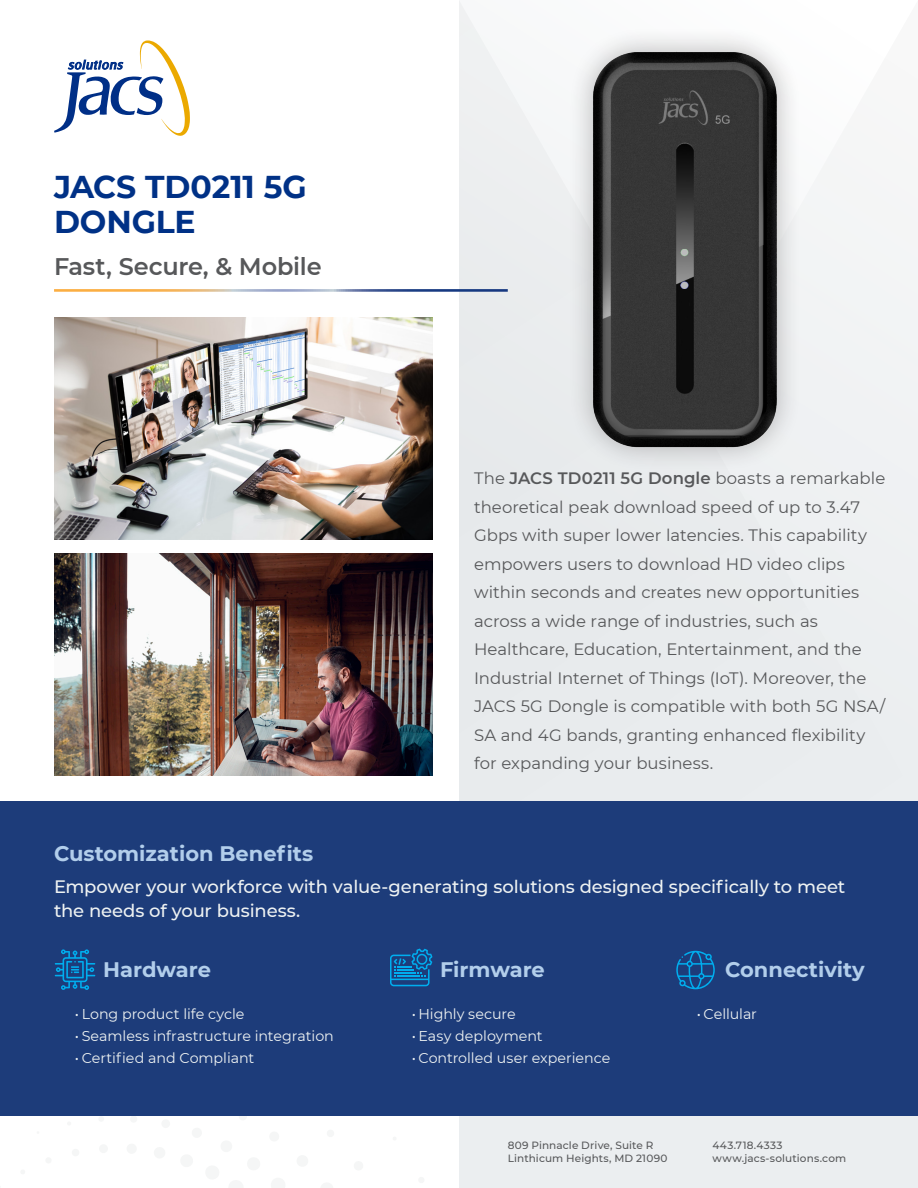
<style>
.page{position:relative;width:918px;height:1188px;background:#fff}
.page>*{position:absolute;margin:0;border:0;box-sizing:border-box;transform-origin:0 0}
.Device_Name{font:700 31.5px/34.5px "Montserrat";letter-spacing:-.005em;color:#003186}
.Subtitle{font:600 24px "Montserrat";letter-spacing:-.01em;color:#57585a}
.Header_with_Icon__Left_Indent{font:700 21px "Montserrat";color:#b2ceeb}
.Customization_Header{font:700 21px "Montserrat";color:#b2ceeb}
.Customization_Body{font:500 18px/24px "Montserrat";letter-spacing:-.01em;color:#eef2f2}
.Product_Description{font:16.5px/28.5px "Montserrat";color:#57585a}
.t1{font:14.25px "Montserrat";color:#eef2f2}
.t2{font:500 10.5px "Montserrat";letter-spacing:.015em;color:#57585a}
.t3{font:500 10.5px "Montserrat";letter-spacing:.035em;color:#57585a}
.s1{font-weight:600}
</style>
<div class="page">
<div style="left:126px;top:1143px;width:11px;height:11px;background:#f5f6f6;border-radius:50%"></div>
<div style="left:99px;top:1144px;width:9px;height:9px;background:#f5f6f6;border-radius:50%"></div>
<div style="left:130px;top:1115px;width:7px;height:8px;background:#f5f6f6;border-radius:50%"></div>
<div style="left:459px;top:0;width:459px;height:1188px;background:#ebeef0"></div>
<svg style="left:460px;top:0;width:458px;height:202px;fill:#f7f8f8"></svg>
<svg style="left:54px;top:40px;width:136px;height:96px"></svg>
<div style="left:0;top:801px;width:918px;height:315px;background:#1d3c7a"></div>
<img style="left:54px;top:553px;width:378px;height:222px">
<img style="left:54px;top:318px;width:378px;height:222px">
<svg style="left:55px;top:949px;width:40px;height:41px"></svg>
<svg style="left:390px;top:949px;width:42px;height:37px"></svg>
<svg style="left:676px;top:951px;width:39px;height:38px"></svg>
<div style="left:567px;top:26px;width:235px;height:446px;background:#231f20;opacity:.28"></div>
<img style="left:577px;top:40px;width:209px;height:419px">
<hr style="left:54px;top:289px;width:454px;height:3px;background:#fff">
<p class="Device_Name" style="left:54px;top:168px;width:254px">JACS TD0211 5G<br>DONGLE</p>
<p class="Subtitle" style="left:54px;top:250px;width:269px">Fast, Secure, &amp; Mobile</p>
<p class="Product_Description" style="left:474px;top:464px;width:413px">The <span class="s1">JACS TD0211 5G Dongle</span> boasts a remarkable theoretical peak download speed of up to 3.47<br>Gbps with super lower latencies. This capability empowers users to download HD video clips within seconds and creates new opportunities across a wide range of industries, such as Healthcare, Education, Entertainment, and the Industrial Internet of Things (IoT). Moreover, the JACS 5G Dongle is compatible with both 5G NSA/ SA and 4G bands, granting enhanced flexibility for expanding your business.</p>
<p class="Customization_Header" style="left:54px;top:838px;width:261px">Customization Benefits</p>
<p class="Customization_Body" style="left:54px;top:874px;width:793px">Empower your workforce with value-generating solutions designed specifically to meet the needs of your business.</p>
<p class="Header_with_Icon__Left_Indent" style="left:103px;top:955px;width:109px">Hardware</p>
<p class="t1" style="left:75px;top:1004px;width:171px">• Long product life cycle</p>
<p class="t1" style="left:75px;top:1026px;width:261px">• Seamless infrastructure integration</p>
<p class="t1" style="left:75px;top:1048px;width:181px">• Certified and Compliant</p>
<p class="Header_with_Icon__Left_Indent" style="left:440px;top:955px;width:106px">Firmware</p>
<p class="t1" style="left:412px;top:1004px;width:105px">• Highly secure</p>
<p class="t1" style="left:412px;top:1026px;width:132px">• Easy deployment</p>
<p class="t1" style="left:412px;top:1048px;width:200px">• Controlled user experience</p>
<p class="t2" style="left:508px;top:1138px;width:147px">809 Pinnacle Drive, Suite R</p>
<p class="t2" style="left:508px;top:1151px;width:161px">Linthicum Heights, MD 21090</p>
<p class="Header_with_Icon__Left_Indent" style="left:725px;top:955px;width:141px">Connectivity</p>
<p class="t1" style="left:697px;top:1004px;width:62px">• Cellular</p>
<p class="t3" style="left:712px;top:1138px;width:72px">443.718.4333</p>
<p class="t2" style="left:712px;top:1151px;width:135px">www.jacs-solutions.com</p>
</div>
